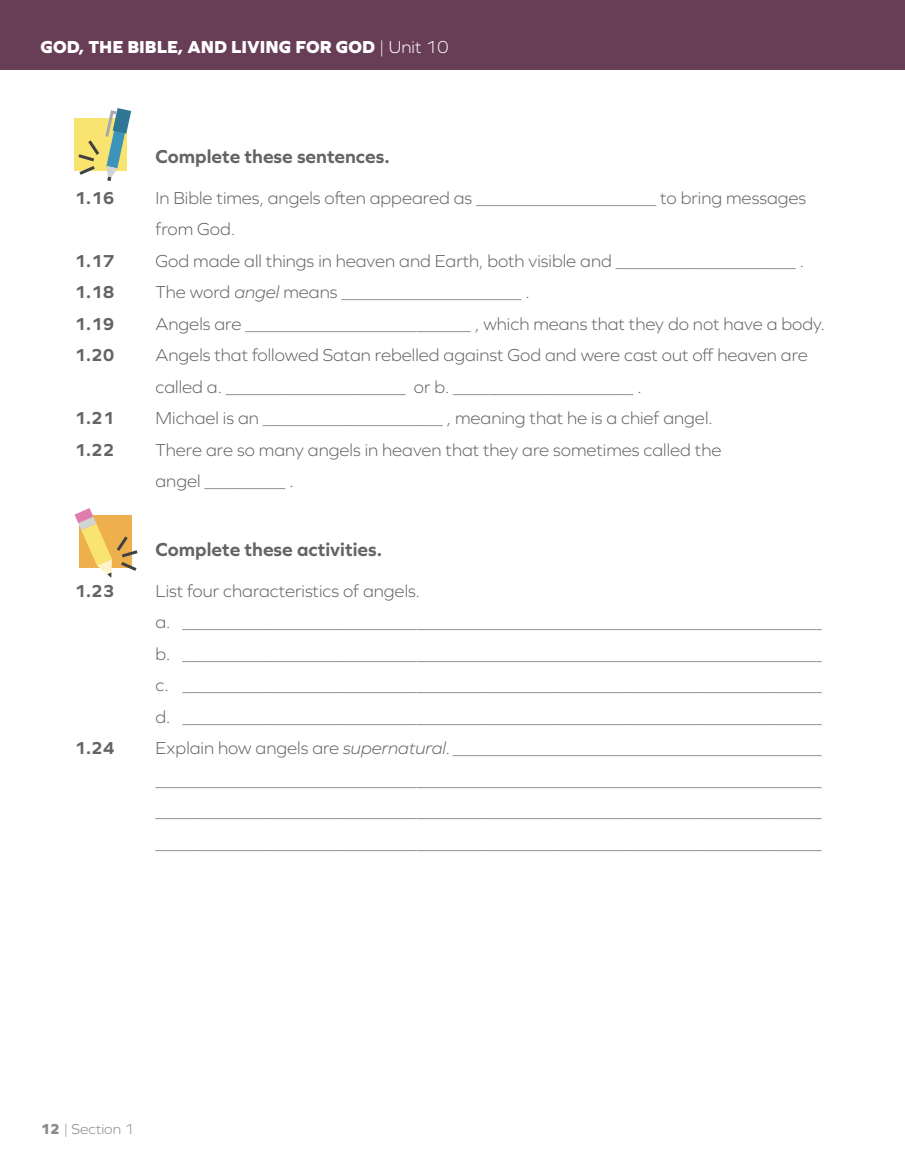
<style>
.page{position:relative;width:905px;height:1175px;background:#fff}
.page>*{position:absolute;margin:0;border:0;box-sizing:border-box;transform-origin:0 0}
.t1{font:700 19.5px "Graphie";color:#636466}
.t2{font:300 18px/31.5px "Graphie";color:#636466}
.t3{font:700 18px "Graphie";color:#636466}
.t4{font:800 18px "Graphie";color:#fff}
.t5{font:300 15px "Graphie";color:#87898c}
.s1{font-weight:300}
.s2{font-style:italic}
.s3{font-weight:800}
</style>
<div class="page">
<div style="left:74px;top:118px;width:53px;height:53px;background:#f9e470"></div>
<svg style="left:105px;top:108px;width:26px;height:73px"></svg>
<svg style="left:78px;top:140px;width:21px;height:35px"></svg>
<svg style="left:74px;top:508px;width:63px;height:70px"></svg>
<div style="left:0;top:0;width:904px;height:69px;background:#683d56"></div>
<p class="t4" style="left:40px;top:36px;width:410px">GOD, THE BIBLE, AND LIVING FOR GOD <span class="s1">| Unit 10</span></p>
<p class="t1" style="left:155px;top:145px;width:236px">Complete these sentences.</p>
<p class="t3" style="left:74px;top:187px;width:42px">1.16</p>
<p class="t2" style="left:155px;top:181px;width:652px">In Bible times, angels often appeared as ____________________ to bring messages from God.</p>
<p class="t3" style="left:74px;top:250px;width:42px">1.17</p>
<p class="t2" style="left:155px;top:244px;width:650px">God made all things in heaven and Earth, both visible and ____________________ .</p>
<p class="t3" style="left:74px;top:281px;width:42px">1.18</p>
<p class="t2" style="left:155px;top:276px;width:375px">The word <span class="s2">angel</span> means ____________________ .</p>
<p class="t3" style="left:74px;top:313px;width:42px">1.19</p>
<p class="t2" style="left:155px;top:307px;width:670px">Angels are _________________________ , which means that they do not have a body.</p>
<p class="t3" style="left:74px;top:344px;width:42px">1.20</p>
<p class="t2" style="left:155px;top:339px;width:653px">Angels that followed Satan rebelled against God and were cast out off heaven are called a. ____________________ or b. ____________________ .</p>
<p class="t3" style="left:74px;top:407px;width:42px">1.21</p>
<p class="t2" style="left:155px;top:402px;width:558px">Michael is an ____________________ , meaning that he is a chief angel.</p>
<p class="t3" style="left:74px;top:439px;width:42px">1.22</p>
<p class="t2" style="left:155px;top:433px;width:567px">There are so many angels in heaven that they are sometimes called the angel _________ .</p>
<p class="t1" style="left:155px;top:538px;width:228px">Complete these activities.</p>
<p class="t3" style="left:74px;top:580px;width:42px">1.23</p>
<p class="t2" style="left:155px;top:574px;width:667px">List four characteristics of angels.<br>a. _______________________________________________________________________ b. _______________________________________________________________________ c. _______________________________________________________________________ d. _______________________________________________________________________</p>
<p class="t3" style="left:74px;top:737px;width:42px">1.24</p>
<p class="t2" style="left:155px;top:732px;width:667px;text-align:justify">Explain how angels are <span class="s2">supernatural</span>. _________________________________________ __________________________________________________________________________ __________________________________________________________________________ __________________________________________________________________________</p>
<p class="t5" style="left:40px;top:1120px;width:95px"><span class="s3">12</span> | Section 1</p>
</div>
